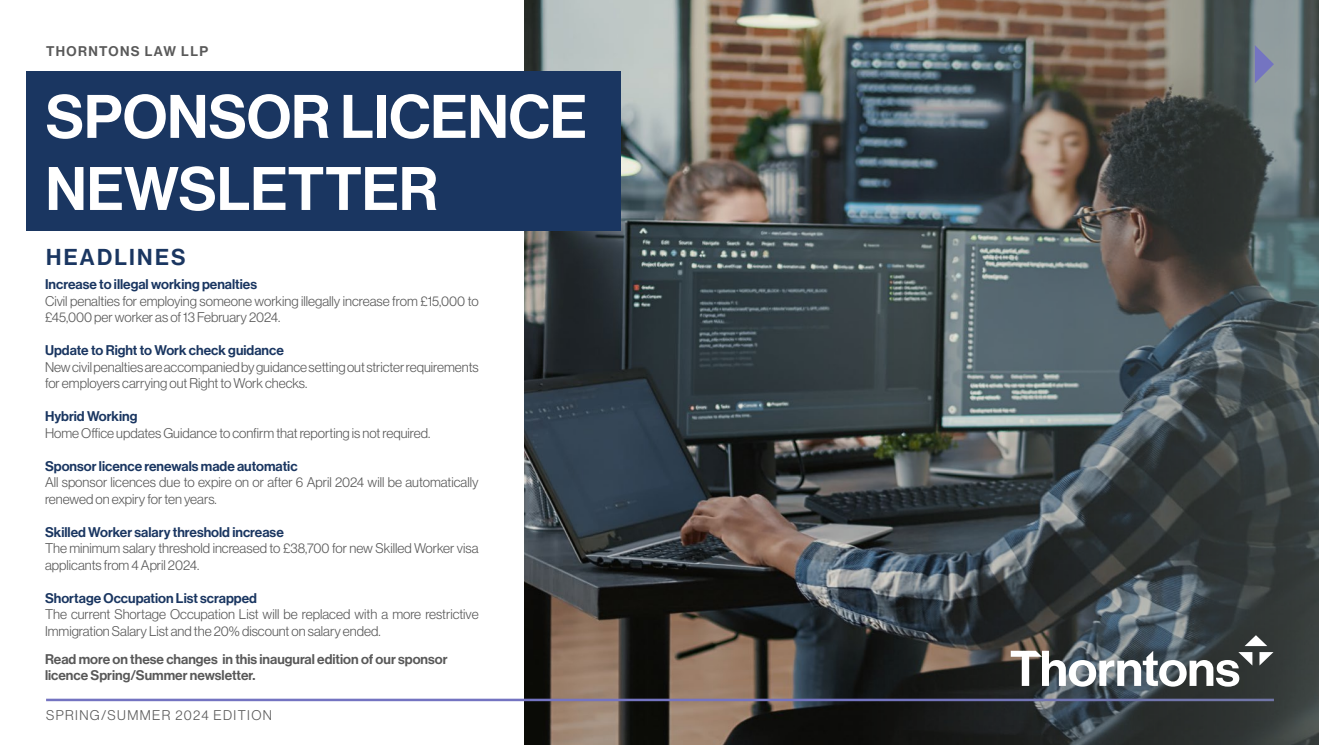
<style>
.page{position:relative;width:1319px;height:745px;background:#fff}
.page>*{position:absolute;margin:0;border:0;box-sizing:border-box;transform-origin:0 0}
.t1{font:60px/72px "N Haas Grotesk DS Pro 65 Md";color:#fff}
.t2{font:22.5px "N Haas Grotesk DS Pro 65 Md";letter-spacing:.1em;color:#1a3661}
.t3{font:13.75px/16.5px "N Haas Grotesk DS Pro 45 Lt";color:#595959}
.t4{font:13.75px "N Haas Grotesk DS Pro 65 Md";color:#1a3661}
.t5{font:13.75px/16.5px "N Haas Grotesk DS Pro 65 Md";color:#595959}
.t6{font:13.75px "N Haas Grotesk DS Pro 45 Lt";letter-spacing:.1em;color:#595959}
.t7{font:13.75px "N Haas Grotesk DS Pro 65 Md";letter-spacing:.1em;color:#595959}
</style>
<div class="page">
<img style="left:524px;top:0;width:155px;height:744px">
<div style="left:26px;top:71px;width:594px;height:159px;background:#1a3661"></div>
<hr style="left:46px;top:698px;width:1227px;height:2px;background:#7474c1">
<img style="left:679px;top:0;width:639px;height:744px">
<svg style="left:1254px;top:45px;width:19px;height:38px"></svg>
<svg style="left:1010px;top:634px;width:263px;height:52px"></svg>
<p class="t7" style="left:46px;top:43px;width:164px">THORNTONS LAW LLP</p>
<h1 class="t1" style="left:46px;top:82px;width:543px">SPONSOR LICENCE<br>NEWSLETTER</h1>
<h2 class="t2" style="left:46px;top:244px;width:141px">HEADLINES</h2>
<p class="t4" style="left:45px;top:276px;width:213px">Increase to illegal working penalties</p>
<p class="t3" style="left:45px;top:292px;width:435px">Civil penalties for employing someone working illegally increase from £15,000 to £45,000 per worker as of 13 February 2024.</p>
<p class="t4" style="left:45px;top:342px;width:240px">Update to Right to Work check guidance</p>
<p class="t3" style="left:45px;top:358px;width:435px">New civil penalties are accompanied by guidance setting out stricter requirements for employers carrying out Right to Work checks.</p>
<p class="t4" style="left:45px;top:408px;width:94px">Hybrid Working</p>
<p class="t3" style="left:45px;top:424px;width:386px">Home Office updates Guidance to confirm that reporting is not required.</p>
<p class="t4" style="left:45px;top:457px;width:254px">Sponsor licence renewals made automatic</p>
<p class="t3" style="left:45px;top:474px;width:435px">All sponsor licences due to expire on or after 6 April 2024 will be automatically renewed on expiry for ten years.</p>
<p class="t4" style="left:45px;top:523px;width:240px">Skilled Worker salary threshold increase</p>
<p class="t3" style="left:45px;top:540px;width:435px">The minimum salary threshold increased to £38,700 for new Skilled Worker visa applicants from 4 April 2024.</p>
<p class="t4" style="left:45px;top:589px;width:213px">Shortage Occupation List scrapped</p>
<p class="t3" style="left:45px;top:606px;width:435px">The current Shortage Occupation List will be replaced with a more restrictive<br>Immigration Salary List and the 20% discount on salary ended.</p>
<p class="t5" style="left:45px;top:650px;width:404px">Read more on these changes in this inaugural edition of our sponsor licence Spring/Summer newsletter.</p>
<p class="t6" style="left:46px;top:707px;width:227px">SPRING/SUMMER 2024 EDITION</p>
</div>
